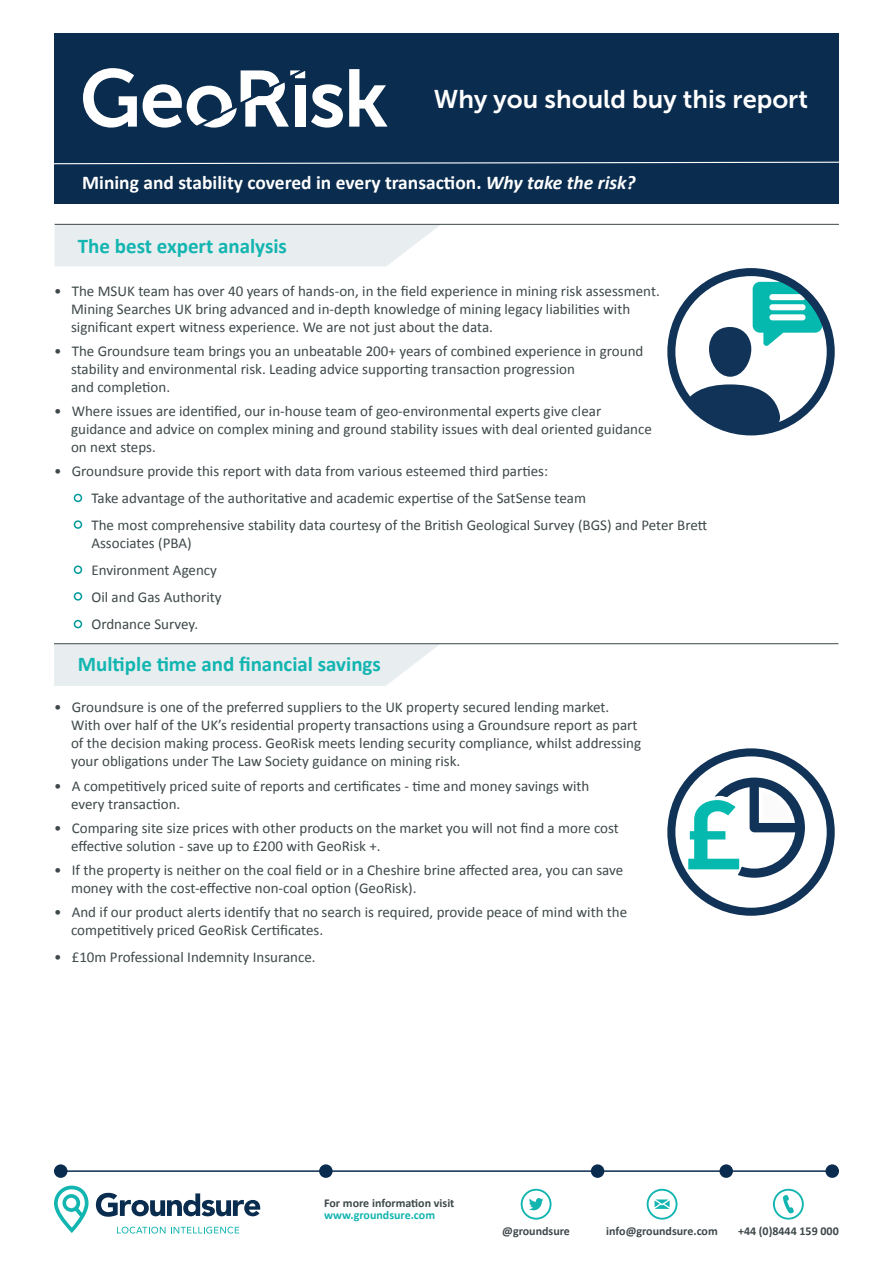
<style>
.page{position:relative;width:893px;height:1263px;background:#fff}
.page>*{position:absolute;margin:0;border:0;box-sizing:border-box;transform-origin:0 0}
.t1{font:25.5px "Museo Sans 700";color:#fff}
.t2{font:700 21px "Calibri";color:#12b5b0}
.t3{font:700 19.5px "Calibri";color:#fff}
.t4{font:15px "Calibri";color:#3e484a}
.t5{font:700 12px "Calibri";color:#3e484a}
.t6{font:700 12px "Calibri";color:#12b5b0}
.s1{font-style:italic}
</style>
<div class="page">
<div style="left:55px;top:225px;width:385px;height:41px;background:#e8edf0"></div>
<svg style="left:54px;top:644px;width:387px;height:42px"></svg>
<hr style="left:54px;top:1170px;width:785px;height:2px;background:#0a2c4e">
<div style="left:54px;top:1164px;width:13px;height:14px;background:#0a2c4e;border-radius:50%"></div>
<div style="left:319px;top:1164px;width:14px;height:14px;background:#0a2c4e;border-radius:50%"></div>
<div style="left:825px;top:1164px;width:14px;height:14px;background:#0a2c4e;border-radius:50%"></div>
<svg style="left:529px;top:1198px;width:14px;height:12px"></svg>
<div style="left:521px;top:1189px;width:30px;height:30px;border:2px solid #12b5b0;border-radius:50%"></div>
<svg style="left:655px;top:1199px;width:15px;height:10px"></svg>
<div style="left:647px;top:1189px;width:30px;height:30px;border:2px solid #12b5b0;border-radius:50%"></div>
<svg style="left:783px;top:1195px;width:11px;height:19px"></svg>
<div style="left:773px;top:1189px;width:31px;height:30px;border:2px solid #12b5b0;border-radius:50%"></div>
<svg style="left:54px;top:1185px;width:35px;height:48px"></svg>
<svg style="left:96px;top:1193px;width:164px;height:24px"></svg>
<svg style="left:117px;top:1226px;width:122px;height:7px"></svg>
<div style="left:591px;top:1164px;width:13px;height:14px;background:#0a2c4e;border-radius:50%"></div>
<div style="left:719px;top:1164px;width:14px;height:14px;background:#0a2c4e;border-radius:50%"></div>
<div style="left:54px;top:33px;width:785px;height:170px;background:#0a2c4e"></div>
<svg style="left:54px;top:161px;width:785px;height:4px"></svg>
<svg style="left:83px;top:68px;width:54px;height:59px"></svg>
<svg style="left:143px;top:70px;width:162px;height:57px"></svg>
<div style="left:295px;top:85px;width:10px;height:42px;background:#fff"></div>
<svg style="left:311px;top:84px;width:32px;height:43px"></svg>
<svg style="left:349px;top:69px;width:39px;height:58px"></svg>
<hr style="left:55px;top:224px;width:784px;height:1px;background:#3e484a">
<hr style="left:54px;top:643px;width:784px;height:1px;background:#3e484a">
<div style="left:667px;top:748px;width:168px;height:168px;border:8px solid #113358;border-radius:50%"></div>
<svg style="left:688px;top:771px;width:123px;height:113px"></svg>
<div style="left:74px;top:494px;width:8px;height:8px;border:2px solid #099;border-radius:50%"></div>
<div style="left:74px;top:520px;width:8px;height:9px;border:2px solid #099;border-radius:50%"></div>
<div style="left:74px;top:565px;width:8px;height:9px;border:2px solid #099;border-radius:50%"></div>
<div style="left:74px;top:592px;width:8px;height:9px;border:2px solid #099;border-radius:50%"></div>
<div style="left:74px;top:620px;width:8px;height:8px;border:2px solid #099;border-radius:50%"></div>
<svg style="left:679px;top:384px;width:102px;height:44px"></svg>
<svg style="left:709px;top:282px;width:113px;height:95px"></svg>
<div style="left:667px;top:268px;width:168px;height:167px;border:8px solid #113358;border-radius:50%"></div>
<p class="t1" style="left:434px;top:85px;width:376px">Why you should buy this report</p>
<p class="t3" style="left:82px;top:169px;width:555px">Mining and stability covered in every transaction. <span class="s1">Why take the risk?</span></p>
<p class="t2" style="left:78px;top:231px;width:211px">The best expert analysis</p>
<p class="t4" style="left:54px;top:281px;width:607px">• The MSUK team has over 40 years of hands-on, in the field experience in mining risk assessment.</p>
<p class="t4" style="left:71px;top:299px;width:561px">Mining Searches UK bring advanced and in-depth knowledge of mining legacy liabilities with</p>
<p class="t4" style="left:71px;top:317px;width:423px">significant expert witness experience. We are not just about the data.</p>
<p class="t4" style="left:54px;top:341px;width:591px">• The Groundsure team brings you an unbeatable 200+ years of combined experience in ground</p>
<p class="t4" style="left:71px;top:359px;width:505px">stability and environmental risk. Leading advice supporting transaction progression</p>
<p class="t4" style="left:71px;top:377px;width:101px">and completion.</p>
<p class="t4" style="left:54px;top:401px;width:549px">• Where issues are identified, our in-house team of geo-environmental experts give clear</p>
<p class="t4" style="left:71px;top:419px;width:582px">guidance and advice on complex mining and ground stability issues with deal oriented guidance</p>
<p class="t4" style="left:71px;top:437px;width:86px">on next steps.</p>
<p class="t4" style="left:54px;top:461px;width:495px">• Groundsure provide this report with data from various esteemed third parties:</p>
<p class="t4" style="left:91px;top:488px;width:496px">Take advantage of the authoritative and academic expertise of the SatSense team</p>
<p class="t4" style="left:91px;top:515px;width:617px">The most comprehensive stability data courtesy of the British Geological Survey (BGS) and Peter Brett</p>
<p class="t4" style="left:91px;top:533px;width:102px">Associates (PBA)</p>
<p class="t4" style="left:91px;top:560px;width:127px">Environment Agency</p>
<p class="t4" style="left:91px;top:587px;width:132px">Oil and Gas Authority</p>
<p class="t4" style="left:91px;top:614px;width:108px">Ordnance Survey.</p>
<p class="t2" style="left:78px;top:649px;width:305px">Multiple time and financial savings</p>
<p class="t4" style="left:54px;top:697px;width:557px">• Groundsure is one of the preferred suppliers to the UK property secured lending market.</p>
<p class="t4" style="left:71px;top:715px;width:568px">With over half of the UK’s residential property transactions using a Groundsure report as part</p>
<p class="t4" style="left:71px;top:733px;width:572px">of the decision making process. GeoRisk meets lending security compliance, whilst addressing</p>
<p class="t4" style="left:71px;top:751px;width:391px">your obligations under The Law Society guidance on mining risk.</p>
<p class="t4" style="left:54px;top:775px;width:537px">• A competitively priced suite of reports and certificates - time and money savings with</p>
<p class="t4" style="left:71px;top:793px;width:111px">every transaction.</p>
<p class="t4" style="left:54px;top:817px;width:566px">• Comparing site size prices with other products on the market you will not find a more cost</p>
<p class="t4" style="left:71px;top:835px;width:311px">effective solution - save up to £200 with GeoRisk +.</p>
<p class="t4" style="left:54px;top:859px;width:571px">• If the property is neither on the coal field or in a Cheshire brine affected area, you can save</p>
<p class="t4" style="left:71px;top:877px;width:347px">money with the cost-effective non-coal option (GeoRisk).</p>
<p class="t4" style="left:54px;top:901px;width:575px">• And if our product alerts identify that no search is required, provide peace of mind with the</p>
<p class="t4" style="left:71px;top:919px;width:254px">competitively priced GeoRisk Certificates.</p>
<p class="t4" style="left:54px;top:946px;width:263px">• £10m Professional Indemnity Insurance.</p>
<p class="t5" style="left:324px;top:1194px;width:132px">For more information visit</p>
<p class="t6" style="left:324px;top:1206px;width:112px">www.groundsure.com</p>
<p class="t5" style="left:502px;top:1222px;width:69px">@groundsure</p>
<p class="t5" style="left:606px;top:1222px;width:113px">info@groundsure.com</p>
<p class="t5" style="left:738px;top:1222px;width:102px">+44 (0)8444 159 000</p>
</div>
